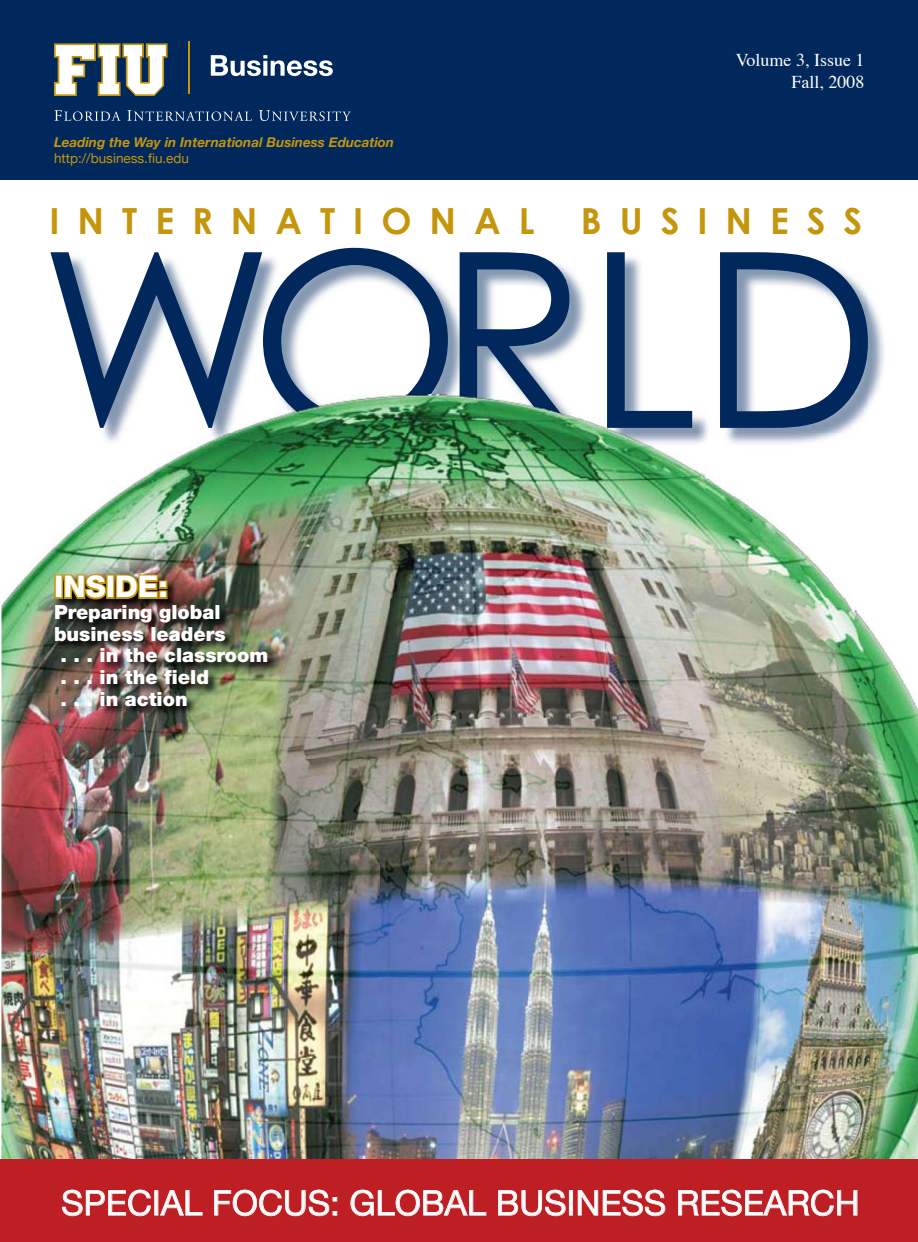
<style>
.page{position:relative;width:918px;height:1242px;background:#fff}
.page>*{position:absolute;margin:0;border:0;box-sizing:border-box;transform-origin:0 0}
.t1{font:244.5px "Century Gothic";letter-spacing:-.05em;color:#00285d}
.t2{font:700 36px "Century Gothic";letter-spacing:.5em;color:#c5960c}
.t3{font:34.5px "Helvetica Neue";color:#fff}
.t4{font:800 30px "Helvetica Neue";color:#fff}
.t5{font:900 19.5px "Helvetica Neue";color:#fff}
.t6{font:18px/21.6px "Times";color:#fff;text-align:right}
.t7{font:italic 700 13.5px "Helvetica Neue";color:#c5960c}
.t8{font:13.5px "Helvetica Neue";color:#c5960c}
</style>
<div class="page">
<img style="left:57px;top:253px;width:827px;height:141px">
<div style="left:0;top:0;width:918px;height:180px;background:#00285d"></div>
<img style="left:1px;top:544px;width:54px;height:616px">
<img style="left:55px;top:531px;width:789px;height:67px">
<img style="left:379px;top:598px;width:539px;height:562px">
<img style="left:55px;top:759px;width:324px;height:401px">
<img style="left:71px;top:432px;width:745px;height:99px">
<img style="left:816px;top:394px;width:60px;height:47px">
<img style="left:90px;top:394px;width:778px;height:38px">
<div style="left:1px;top:1160px;width:917px;height:82px;background:#be1f24"></div>
<svg style="left:62px;top:1190px;width:141px;height:26px"></svg>
<svg style="left:214px;top:1190px;width:123px;height:26px"></svg>
<svg style="left:350px;top:1190px;width:136px;height:26px"></svg>
<svg style="left:498px;top:1190px;width:167px;height:26px"></svg>
<svg style="left:678px;top:1190px;width:179px;height:26px"></svg>
<svg style="left:54px;top:43px;width:114px;height:53px"></svg>
<svg style="left:55px;top:110px;width:66px;height:11px"></svg>
<svg style="left:127px;top:110px;width:125px;height:11px"></svg>
<svg style="left:259px;top:110px;width:92px;height:11px"></svg>
<hr style="left:188px;top:41px;width:2px;height:53px;background:#c5960c">
<svg style="left:211px;top:55px;width:122px;height:21px"></svg>
<img style="left:54px;top:573px;width:336px;height:186px">
<svg style="left:54px;top:574px;width:113px;height:25px;background:#927317"></svg>
<p class="t7" style="left:54px;top:133px;width:342px">Leading the Way in International Business Education</p>
<p class="t8" style="left:54px;top:150px;width:137px">http://business.fiu.edu</p>
<p class="t6" style="left:736px;top:48px;width:130px">Volume 3, Issue 1<br>Fall, 2008</p>
<h2 class="t2" style="left:50px;top:199px;width:487px">INTERNATIONAL</h2>
<h2 class="t2" style="left:581px;top:199px;width:283px">BUSINESS</h2>
<h1 class="t1" style="left:39px;top:190px;width:843px">WORLD</h1>
<h3 class="t4" style="left:54px;top:569px;width:115px">INSIDE:</h3>
<p class="t5" style="left:54px;top:600px;width:168px">Preparing global</p>
<p class="t5" style="left:54px;top:622px;width:173px">business leaders</p>
<p class="t5" style="left:61px;top:644px;width:209px">. . . in the classroom</p>
<p class="t5" style="left:61px;top:665px;width:150px">. . . in the field</p>
<p class="t5" style="left:61px;top:687px;width:129px">. . . in action</p>
<h3 class="t3" style="left:61px;top:1182px;width:800px">SPECIAL FOCUS: GLOBAL BUSINESS RESEARCH</h3>
</div>
